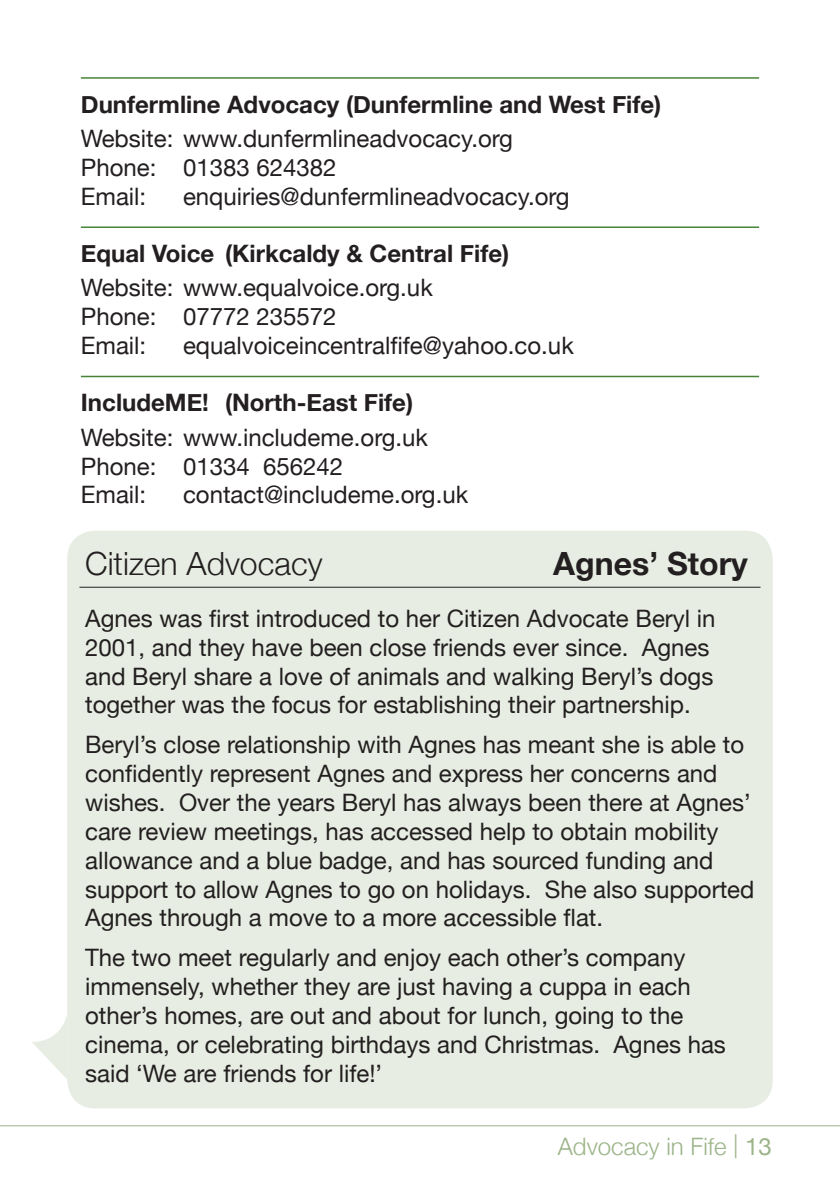
<style>
.page{position:relative;width:840px;height:1191px;background:#fff}
.page>*{position:absolute;margin:0;border:0;box-sizing:border-box;transform-origin:0 0}
.case_study_title{font:300 32px "Helvetica Neue";color:#231f20}
.case_study_title-2{font:700 32px "Helvetica Neue";color:#231f20}
.contact_details{font:24px/28.8px "Helvetica Neue";color:#231f20}
.provider_title{font:700 24px "Helvetica Neue";color:#231f20}
.t1{font:300 24px "Helvetica Neue";color:#9bb488}
.s1{font-weight:400}
</style>
<div class="page">
<div style="left:67px;top:530px;width:705px;height:578px;background:#e7ede2;border-radius:28px"></div>
<svg style="left:32px;top:1016px;width:35px;height:63px"></svg>
<hr style="left:79px;top:587px;width:681px;height:1px;background:#231f20">
<hr style="left:81px;top:77px;width:677px;height:2px;background:#488438">
<hr style="left:81px;top:226px;width:677px;height:2px;background:#488438">
<hr style="left:81px;top:376px;width:677px;height:1px;background:#488438">
<hr style="left:0;top:1125px;width:839px;height:1px;background:#9bb488">
<p class="provider_title" style="left:81px;top:85px;width:581px">Dunfermline Advocacy (Dunfermline and West Fife)</p>
<p class="contact_details" style="left:81px;top:126px;width:433px">Website: www.dunfermlineadvocacy.org<br>Phone: 01383 624382<br>Email:</p>
<p class="contact_details" style="left:183px;top:183px;width:388px">enquiries@dunfermlineadvocacy.org</p>
<p class="provider_title" style="left:81px;top:235px;width:429px">Equal Voice (Kirkcaldy &amp; Central Fife)</p>
<p class="contact_details" style="left:81px;top:275px;width:353px">Website: www.equalvoice.org.uk<br>Phone: 07772 235572<br>Email:</p>
<p class="contact_details" style="left:183px;top:332px;width:392px">equalvoiceincentralfife@yahoo.co.uk</p>
<p class="provider_title" style="left:81px;top:384px;width:333px">IncludeME! (North-East Fife)</p>
<p class="contact_details" style="left:81px;top:424px;width:348px">Website: www.includeme.org.uk<br>Phone: 01334 656242<br>Email:</p>
<p class="contact_details" style="left:183px;top:482px;width:286px">contact@includeme.org.uk</p>
<p class="case_study_title" style="left:85px;top:538px;width:239px">Citizen Advocacy</p>
<p class="case_study_title-2" style="left:553px;top:539px;width:196px">Agnes’ Story</p>
<p class="contact_details" style="left:85px;top:605px;width:631px">Agnes was first introduced to her Citizen Advocate Beryl in 2001, and they have been close friends ever since. Agnes and Beryl share a love of animals and walking Beryl’s dogs together was the focus for establishing their partnership.</p>
<p class="contact_details" style="left:85px;top:732px;width:670px">Beryl’s close relationship with Agnes has meant she is able to confidently represent Agnes and express her concerns and wishes. Over the years Beryl has always been there at Agnes’ care review meetings, has accessed help to obtain mobility allowance and a blue badge, and has sourced funding and support to allow Agnes to go on holidays. She also supported Agnes through a move to a more accessible flat.</p>
<p class="contact_details" style="left:85px;top:945px;width:642px">The two meet regularly and enjoy each other’s company immensely, whether they are just having a cuppa in each other’s homes, are out and about for lunch, going to the cinema, or celebrating birthdays and Christmas. Agnes has said ‘We are friends for life!’</p>
<p class="t1" style="left:557px;top:1126px;width:215px">Advocacy in Fife | <span class="s1">13</span></p>
</div>
